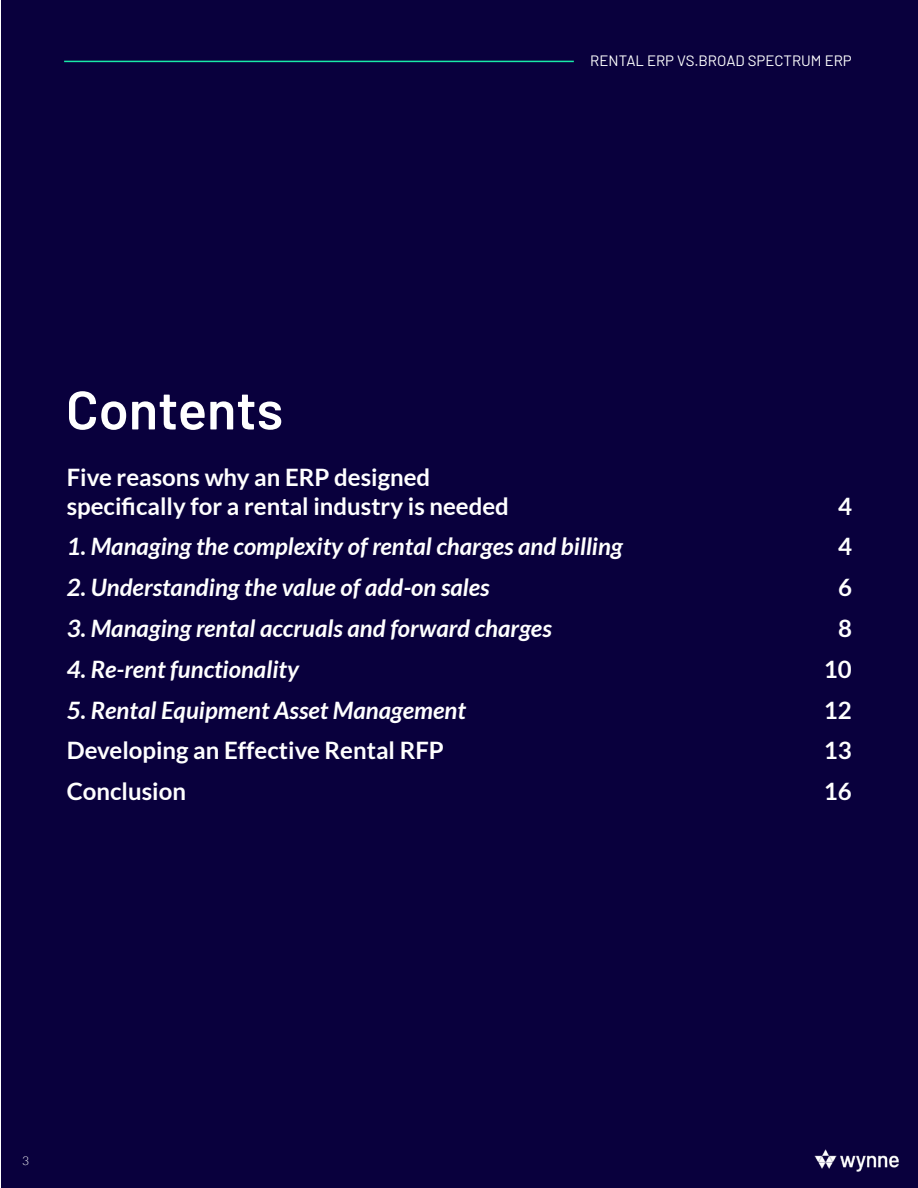
<style>
.page{position:relative;width:918px;height:1188px;background:#fff}
.page>*{position:absolute;margin:0;border:0;box-sizing:border-box;transform-origin:0 0}
.t1{font:600 54px "Barlow";color:#fff}
.t2{font:italic 700 24px "Lato";color:#fff}
.t3{font:700 24px/28.8px "Lato";color:#fff}
.t4{font:15px "Barlow";color:#fff}
.t5{font:300 12px "Lato";color:#fff}
</style>
<div class="page">
<div style="left:2px;top:0;width:916px;height:1188px;background:#09003d"></div>
<img style="left:814px;top:1149px;width:85px;height:23px">
<hr style="left:64px;top:61px;width:510px;height:1px;background:#19eaa8">
<p class="t4" style="left:590px;top:50px;width:263px">RENTAL ERP VS.BROAD SPECTRUM ERP</p>
<h1 class="t1" style="left:66px;top:370px;width:219px">Contents</h1>
<p class="t3" style="left:67px;top:462px;width:444px">Five reasons why an ERP designed specifically for a rental industry is needed</p>
<p class="t3" style="left:838px;top:491px;width:15px">4</p>
<p class="t2" style="left:67px;top:533px;width:557px">1. Managing the complexity of rental charges and billing</p>
<p class="t3" style="left:838px;top:532px;width:15px">4</p>
<p class="t2" style="left:67px;top:574px;width:424px">2. Understanding the value of add-on sales</p>
<p class="t3" style="left:838px;top:573px;width:15px">6</p>
<p class="t2" style="left:67px;top:614px;width:486px">3. Managing rental accruals and forward charges</p>
<p class="t3" style="left:838px;top:613px;width:15px">8</p>
<p class="t2" style="left:67px;top:655px;width:234px">4. Re-rent functionality</p>
<p class="t3" style="left:824px;top:654px;width:29px">10</p>
<p class="t2" style="left:67px;top:696px;width:401px">5. Rental Equipment Asset Management</p>
<p class="t3" style="left:824px;top:695px;width:29px">12</p>
<p class="t3" style="left:67px;top:736px;width:379px">Developing an Effective Rental RFP</p>
<p class="t3" style="left:824px;top:736px;width:29px">13</p>
<p class="t3" style="left:67px;top:777px;width:121px">Conclusion</p>
<p class="t3" style="left:824px;top:777px;width:29px">16</p>
<p class="t5" style="left:22px;top:1154px;width:8px">3</p>
</div>
